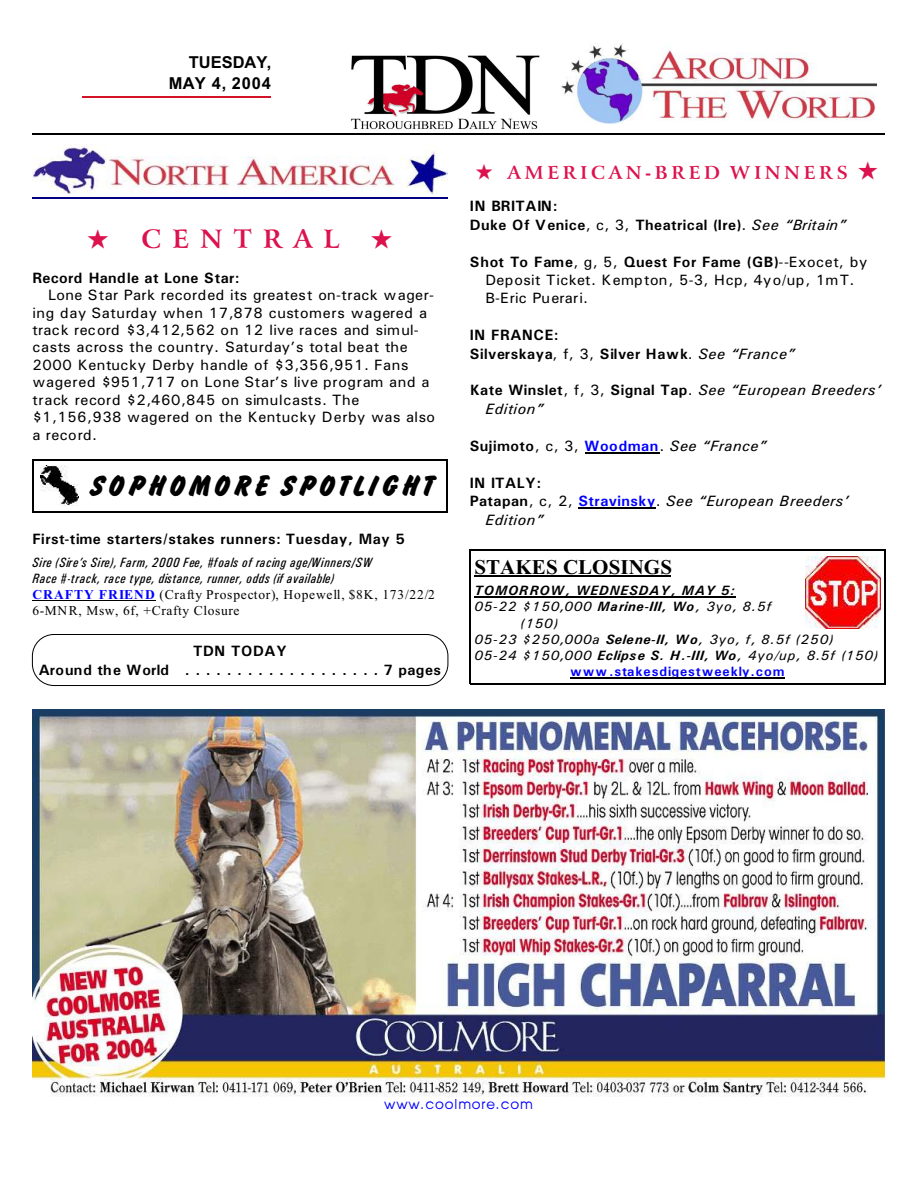
<style>
.page{position:relative;width:918px;height:1188px;background:#fff}
.page>*{position:absolute;margin:0;border:0;box-sizing:border-box;transform-origin:0 0}
.t1{font:31.35px "Brush Hand";letter-spacing:.095em;color:#000}
.t2{font:700 25.5px "Arrus BT";letter-spacing:.43em;color:#db124d}
.t3{font:700 21px "Times New Roman";letter-spacing:.005em;color:#000}
.t4{font:700 18px "Arrus BT";letter-spacing:.2em;color:#db124d}
.t5{font:700 16.5px/21.6px "Arial";color:#000;text-align:right}
.t6{font:15px/17.4px "Univers";letter-spacing:.04em;color:#000}
.t7{font:700 15px/18.6px "Univers";letter-spacing:.035em;color:#000}
.t8{font:italic 15px/18.6px "Univers";letter-spacing:.03em;color:#000}
.t9{font:15px/18.5px "Univers";letter-spacing:.02em;color:#000}
.t10{font:italic 13.5px "Univers";letter-spacing:.065em;color:#000}
.t11{font:italic 13.5px/16px "Univers Condensed";letter-spacing:.04em;color:#000}
.t12{font:13.5px/15.9px "Times New Roman";letter-spacing:.06em;color:#000}
.t13{font:700 13.5px "Univers";letter-spacing:.065em;color:#00f}
.t14{font:italic 700 13.5px "Univers";letter-spacing:.065em;color:#000}
.t15{font:13.5px "Advance";letter-spacing:.065em;color:#00f}
.s1{font-weight:700;color:#00f}
.s2{font-weight:400}
.s3{font-weight:400;font-style:italic}
.s4{font-weight:700}
.s5{font-weight:700;font-style:normal}
.s6{font-style:normal}
.s7{font-weight:700;font-style:normal;color:#00f}
</style>
<div class="page">
<hr style="left:82px;top:96px;width:189px;height:2px;background:#d41226">
<img style="left:561px;top:44px;width:315px;height:79px">
<img style="left:351px;top:55px;width:189px;height:75px">
<hr style="left:32px;top:134px;width:853px;height:1px;background:#000">
<img style="left:32px;top:709px;width:852px;height:388px">
<img style="left:32px;top:145px;width:416px;height:49px">
<hr style="left:32px;top:197px;width:416px;height:1px;background:#000080">
<img style="left:41px;top:465px;width:37px;height:41px">
<hr style="left:32px;top:459px;width:2px;height:54px;background:#000">
<hr style="left:447px;top:459px;width:1px;height:54px;background:#000">
<hr style="left:32px;top:459px;width:416px;height:1px;background:#000">
<hr style="left:32px;top:512px;width:416px;height:1px;background:#000">
<img style="left:805px;top:556px;width:75px;height:72px">
<hr style="left:474px;top:576px;width:197px;height:1px;background:#000">
<hr style="left:474px;top:597px;width:262px;height:1px;background:#000">
<hr style="left:570px;top:678px;width:215px;height:1px;background:#000">
<hr style="left:470px;top:549px;width:1px;height:135px;background:#000">
<hr style="left:884px;top:549px;width:1px;height:135px;background:#000">
<hr style="left:470px;top:549px;width:415px;height:2px;background:#000">
<hr style="left:470px;top:683px;width:415px;height:2px;background:#000">
<hr style="left:32px;top:600px;width:124px;height:1px;background:#000">
<hr style="left:585px;top:453px;width:75px;height:1px;background:#000">
<hr style="left:579px;top:508px;width:77px;height:1px;background:#000">
<div style="left:32px;top:634px;width:416px;height:52px;border:1px solid #000;border-radius:22px"></div>
<p class="t5" style="left:169px;top:52px;width:104px">TUESDAY,<br>MAY 4, 2004</p>
<h2 class="t2" style="left:87px;top:229px;width:254px">★ CENTRAL</h2>
<p class="t7" style="left:32px;top:269px;width:209px">Record Handle at Lone Star:</p>
<p class="t6" style="left:32px;top:288px;width:404px;text-indent:16px">Lone Star Park recorded its greatest on-track wager&shy;ing day Saturday when 17,878 customers wagered a track record $3,412,562 on 12 live races and simul&shy;casts across the country. Saturday’s total beat the 2000 Kentucky Derby handle of $3,356,951. Fans wagered $951,717 on Lone Star’s live program and a track record $2,460,845 on simulcasts. The $1,156,938 wagered on the Kentucky Derby was also a record.</p>
<h1 class="t1" style="left:89px;top:470px;width:346px">SOPHOMORE SPOTLIGHT</h1>
<p class="t7" style="left:32px;top:531px;width:374px">First-time starters/stakes runners: Tuesday, May 5</p>
<p class="t11" style="left:32px;top:555px;width:341px">Sire (Sire’s Sire), Farm, 2000 Fee, #foals of racing age/Winners/SW<br>Race #-track, race type, distance, runner, odds (if available)</p>
<p class="t12" style="left:32px;top:588px;width:404px"><span class="s1">CRAFTY FRIEND</span> (Crafty Prospector), Hopewell, $8K, 173/22/2<br>6-MNR, Msw, 6f, +Crafty Closure</p>
<p class="t7" style="left:39px;top:643px;width:404px;line-height:19.2px;text-align:center">TDN TODAY<br>Around the World ...................7 pages</p>
<p class="t4" style="left:476px;top:166px;width:404px">★ AMERICAN-BRED WINNERS ★</p>
<p class="t7" style="left:470px;top:198px;width:378px">IN BRITAIN:<br>Duke Of Venice<span class="s2">, c, 3,</span> Theatrical (Ire)<span class="s2">.</span> <span class="s3">See “Britain”</span></p>
<p class="t9" style="left:485px;top:254px;width:383px;text-indent:-16px"><span class="s4">Shot To Fame</span>, g, 5, <span class="s4">Quest For Fame (GB)</span>--Exocet, by<br>Deposit Ticket. Kempton, 5-3, Hcp, 4yo/up, 1mT.<br>B-Eric Puerari.</p>
<p class="t7" style="left:470px;top:327px;width:327px">IN FRANCE:<br>Silverskaya<span class="s2">, f, 3,</span> Silver Hawk<span class="s2">.</span> <span class="s3">See “France”</span></p>
<p class="t8" style="left:485px;top:382px;width:397px;text-indent:-16px"><span class="s5">Kate Winslet</span><span class="s6">, f, 3,</span> <span class="s5">Signal Tap</span><span class="s6">.</span> See “European Breeders’<br>Edition”</p>
<p class="t8" style="left:470px;top:438px;width:298px"><span class="s5">Sujimoto</span><span class="s6">, c, 3,</span> <span class="s7">Woodman</span><span class="s6">.</span> See “France”</p>
<p class="t7" style="left:470px;top:474px;width:73px">IN ITALY:</p>
<p class="t8" style="left:470px;top:493px;width:380px"><span class="s5">Patapan</span><span class="s6">, c, 2,</span> <span class="s7">Stravinsky</span><span class="s6">.</span> See “European Breeders’</p>
<p class="t8" style="left:485px;top:511px;width:60px">Edition”</p>
<h3 class="t3" style="left:474px;top:560px;width:199px">STAKES CLOSINGS</h3>
<p class="t14" style="left:474px;top:586px;width:262px">TOMORROW, WEDNESDAY, MAY 5:</p>
<p class="t10" style="left:474px;top:602px;width:299px">05-22 $150,000 <span class="s4">Marine-III, Wo</span>, 3yo, 8.5f</p>
<p class="t10" style="left:520px;top:618px;width:40px">(150)</p>
<p class="t10" style="left:474px;top:635px;width:361px">05-23 $250,000a <span class="s4">Selene-II, Wo</span>, 3yo, f, 8.5f (250)</p>
<p class="t10" style="left:474px;top:651px;width:406px">05-24 $150,000 <span class="s4">Eclipse S. H.-III, Wo</span>, 4yo/up, 8.5f (150)</p>
<p class="t13" style="left:570px;top:667px;width:216px">www.stakesdigestweekly.com</p>
<p class="t15" style="left:384px;top:1099px;width:150px">www.coolmore.com</p>
</div>
